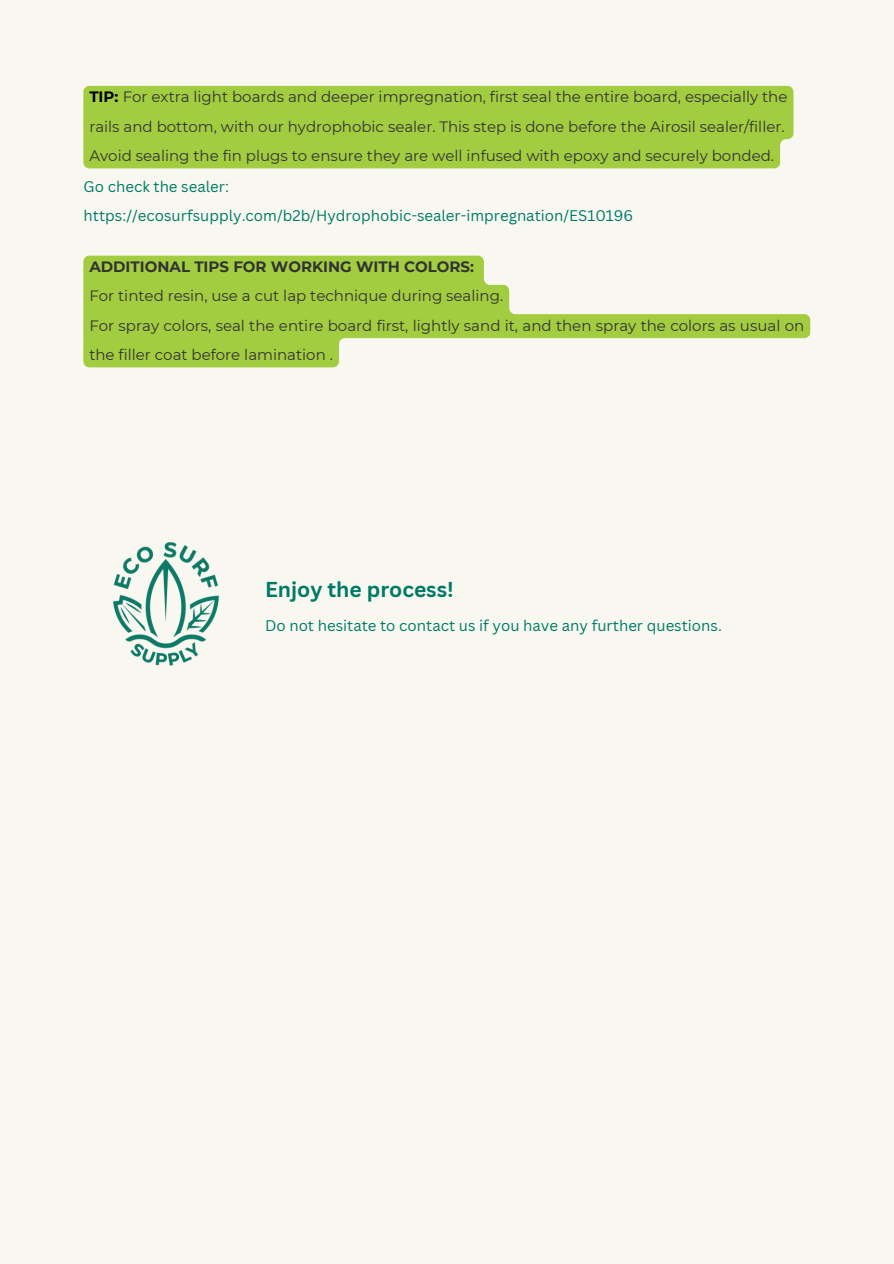
<style>
.page{position:relative;width:894px;height:1264px;background:#fff}
.page>*{position:absolute;margin:0;border:0;box-sizing:border-box;transform-origin:0 0}
.t1{font:700 21px "Canva Sans";color:#007a66}
.t2{font:15px/29.2px "Montserrat";color:#323232}
.t3{font:15px/29.2px "Canva Sans";color:#007a66}
.t4{font:700 15px "Montserrat";color:#323232}
.s1{font-weight:700;color:#000}
</style>
<div class="page">
<div style="left:0;top:0;width:893px;height:1263px;background:#f8f8f1"></div>
<img style="left:113px;top:542px;width:106px;height:124px">
<svg style="left:83px;top:255px;width:727px;height:112px;fill:#a3cd40"></svg>
<div style="left:83px;top:86px;width:710px;height:82px;background:#a3cd40"></div>
<h1 class="t2" style="left:89px;top:82px;width:699px"><span class="s1">TIP:</span> For extra light boards and deeper impregnation, first seal the entire board, especially the rails and bottom, with our hydrophobic sealer. This step is done before the Airosil sealer/filler.<br>Avoid sealing the fin plugs to ensure they are well infused with epoxy and securely bonded.</h1>
<h1 class="t3" style="left:84px;top:171px;width:551px">Go check the sealer: https://ecosurfsupply.com/b2b/Hydrophobic-sealer-impregnation/ES10196</h1>
<p class="t4" style="left:89px;top:257px;width:386px">ADDITIONAL TIPS FOR WORKING WITH COLORS:</p>
<p class="t2" style="left:89px;top:281px;width:716px">For tinted resin, use a cut lap technique during sealing.<br>For spray colors, seal the entire board first, lightly sand it, and then spray the colors as usual on the filler coat before lamination .</p>
<p class="t1" style="left:265px;top:574px;width:190px">Enjoy the process!</p>
<p class="t3" style="left:265px;top:610px;width:458px">Do not hesitate to contact us if you have any further questions.</p>
</div>
